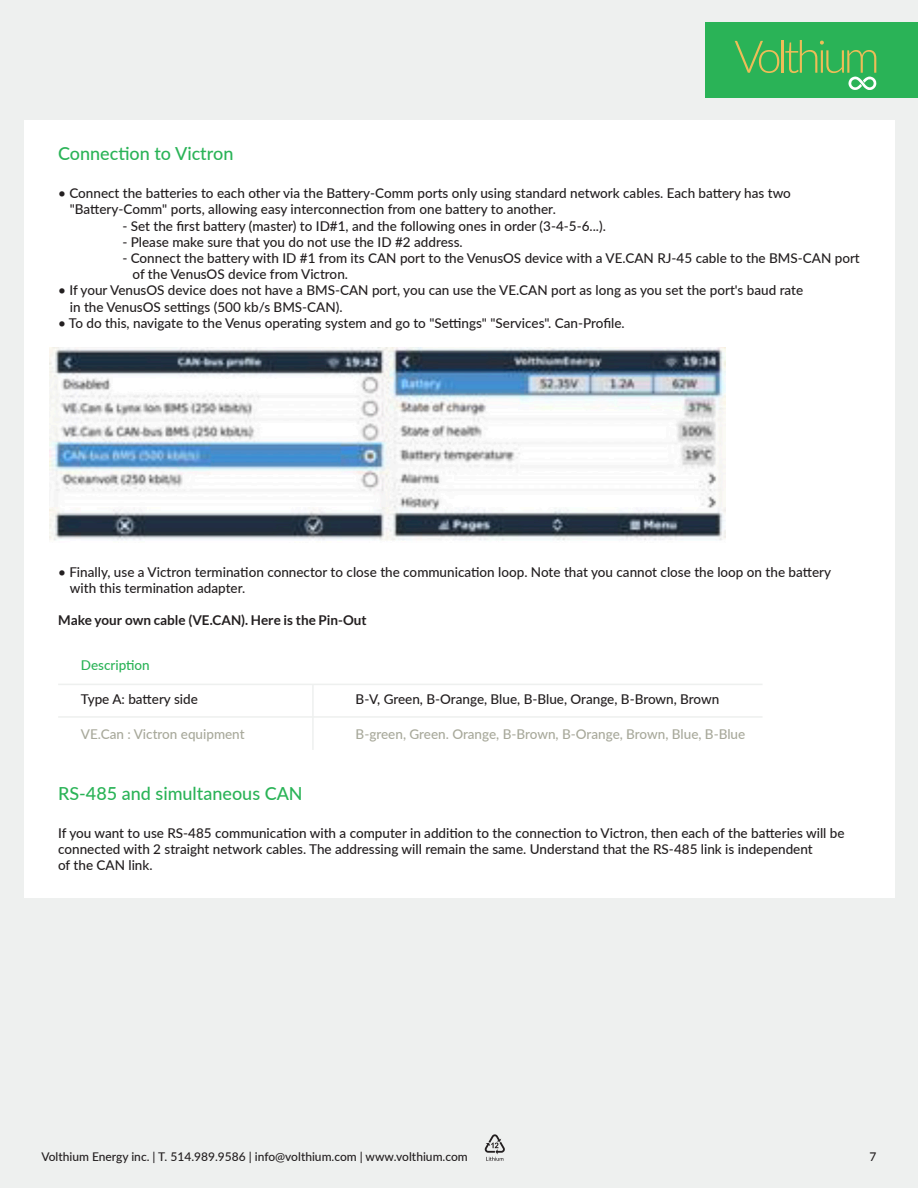
<style>
.page{position:relative;width:918px;height:1188px;background:#eef0ef}
.page>*{position:absolute;margin:0;border:0;box-sizing:border-box;transform-origin:0 0}
.t1{font:500 18px "Lato";color:#2ab357}
.t2{font:500 13.5px/16.2px "Lato";color:#231f20}
.t3{font:500 13.5px "Lato";color:#a8a99b}
.t4{font:700 13.5px "Lato";color:#231f20}
.t5{font:500 13.5px "Lato";color:#2ab357}
.t6{font:500 12px "Lato";color:#231f20}
</style>
<div class="page">
<svg style="left:485px;top:1134px;width:20px;height:27px"></svg>
<div style="left:706px;top:22px;width:212px;height:75px;background:#2ab357"></div>
<svg style="left:735px;top:41px;width:44px;height:32px"></svg>
<hr style="left:782px;top:40px;width:2px;height:33px;background:#edbd57">
<svg style="left:785px;top:40px;width:92px;height:50px"></svg>
<div style="left:24px;top:120px;width:871px;height:778px;background:#fff"></div>
<img style="left:50px;top:347px;width:676px;height:194px">
<hr style="left:58px;top:716px;width:705px;height:2px;background:#eef0ef">
<hr style="left:58px;top:684px;width:705px;height:1px;background:#eef0ef">
<hr style="left:312px;top:684px;width:2px;height:66px;background:#eef0ef">
<h1 class="t1" style="left:58px;top:141px;width:177px">Connection to Victron</h1>
<p class="t2" style="left:70px;top:185px;width:723px;text-indent:-12px">• Connect the batteries to each other via the Battery-Comm ports only using standard network cables. Each battery has two "Battery-Comm" ports, allowing easy interconnection from one battery to another.</p>
<p class="t2" style="left:122px;top:217px;width:485px">- Set the first battery (master) to ID#1, and the following ones in order (3-4-5-6...).</p>
<p class="t2" style="left:122px;top:233px;width:342px">- Please make sure that you do not use the ID #2 address.</p>
<p class="t2" style="left:133px;top:249px;width:729px;text-indent:-10px">- Connect the battery with ID #1 from its CAN port to the VenusOS device with a VE.CAN RJ-45 cable to the BMS-CAN port of the VenusOS device from Victron.</p>
<p class="t2" style="left:70px;top:282px;width:735px;text-indent:-12px">• If your VenusOS device does not have a BMS-CAN port, you can use the VE.CAN port as long as you set the port's baud rate in the VenusOS settings (500 kb/s BMS-CAN).</p>
<p class="t2" style="left:58px;top:314px;width:568px">• To do this, navigate to the Venus operating system and go to "Settings" "Services". Can-Profile.</p>
<p class="t2" style="left:70px;top:563px;width:763px;text-indent:-12px">• Finally, use a Victron termination connector to close the communication loop. Note that you cannot close the loop on the battery with this termination adapter.</p>
<p class="t4" style="left:58px;top:613px;width:310px">Make your own cable (VE.CAN). Here is the Pin-Out</p>
<p class="t5" style="left:81px;top:655px;width:70px">Description</p>
<p class="t2" style="left:81px;top:691px;width:119px">Type A: battery side</p>
<p class="t3" style="left:81px;top:725px;width:165px">VE.Can : Victron equipment</p>
<p class="t2" style="left:356px;top:691px;width:365px">B-V, Green, B-Orange, Blue, B-Blue, Orange, B-Brown, Brown</p>
<p class="t3" style="left:356px;top:725px;width:391px">B-green, Green. Orange, B-Brown, B-Orange, Brown, Blue, B-Blue</p>
<h1 class="t1" style="left:58px;top:781px;width:246px">RS-485 and simultaneous CAN</h1>
<p class="t2" style="left:58px;top:824px;width:788px">If you want to use RS-485 communication with a computer in addition to the connection to Victron, then each of the batteries will be connected with 2 straight network cables. The addressing will remain the same. Understand that the RS-485 link is independent<br>of the CAN link.</p>
<p class="t6" style="left:42px;top:1148px;width:428px">Volthium Energy inc. | T. 514.989.9586 | info@volthium.com | www.volthium.com</p>
<p class="t6" style="left:869px;top:1148px;width:8px">7</p>
</div>
